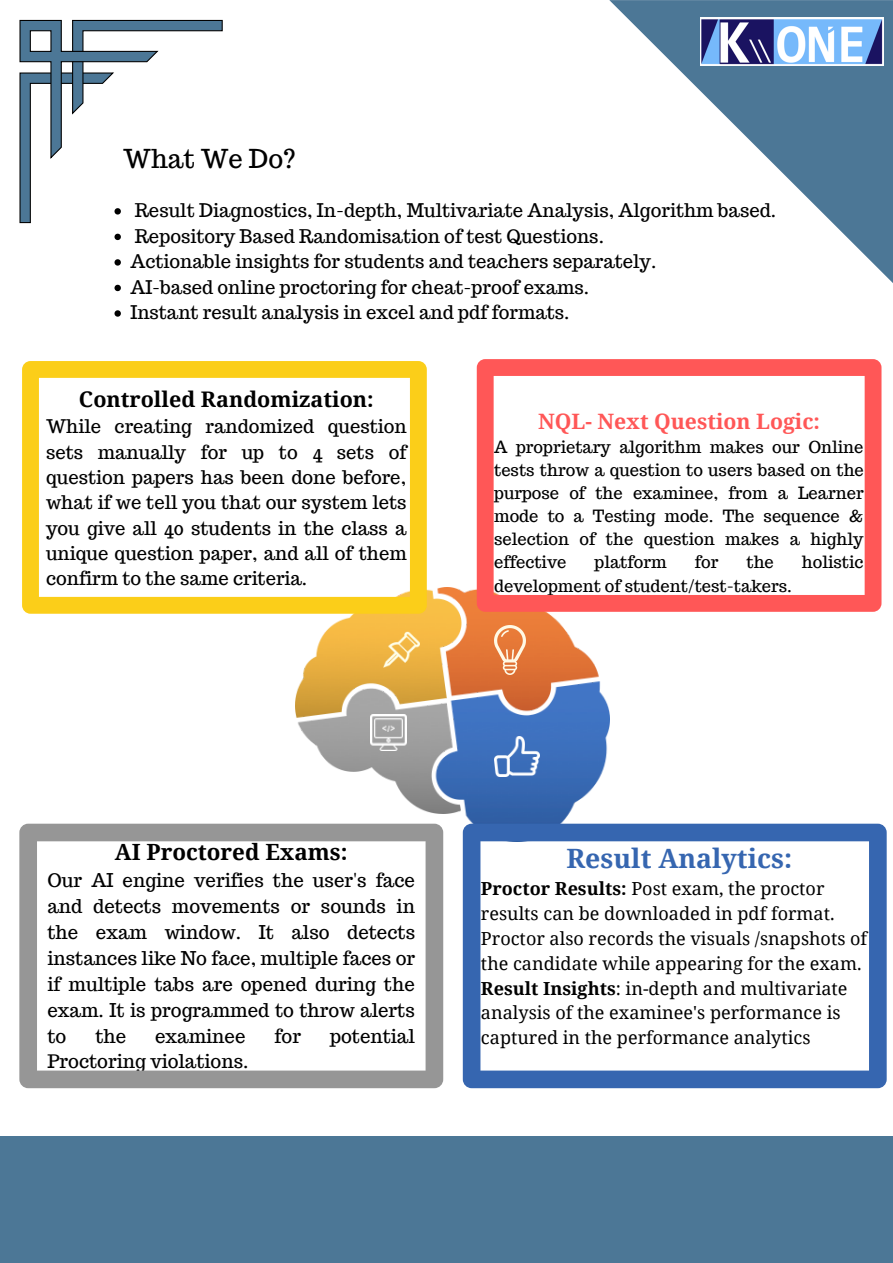
<style>
.page{position:relative;width:893px;height:1263px;background:#fff}
.page>*{position:absolute;margin:0;border:0;box-sizing:border-box;transform-origin:0 0}
.t1{font:700 26.62px "Noto Serif";color:#3666b0}
.t2{font:25.5px "Trocchi";color:#000}
.t3{font:700 22.35px "Noto Serif";color:#000}
.t4{font:700 21.52px "Noto Serif";color:#000}
.t5{font:700 21.23px "Noto Serif";color:#ff5757}
.t6{font:18.6px/25.9px "Trocchi";color:#000;text-align:justify}
.t7{font:18.45px/25.3px "Trocchi";color:#000;text-align:justify}
.t8{font:18px/24.8px "Noto Serif";color:#000}
.t9{font:16.5px/23.1px "Trocchi";color:#000;text-align:justify}
.s1{font-weight:700}
</style>
<div class="page">
<svg style="left:19px;top:20px;width:204px;height:203px"></svg>
<svg style="left:114px;top:234px;width:7px;height:6px"></svg>
<svg style="left:114px;top:259px;width:7px;height:7px"></svg>
<svg style="left:114px;top:285px;width:7px;height:6px"></svg>
<svg style="left:114px;top:310px;width:7px;height:7px"></svg>
<svg style="left:609px;top:0;width:284px;height:283px"></svg>
<img style="left:296px;top:587px;width:313px;height:255px">
<img style="left:370px;top:714px;width:37px;height:36px">
<img style="left:494px;top:737px;width:46px;height:40px">
<img style="left:494px;top:625px;width:32px;height:49px">
<img style="left:383px;top:632px;width:36px;height:36px">
<svg style="left:22px;top:361px;width:405px;height:253px"></svg>
<svg style="left:477px;top:359px;width:404px;height:253px"></svg>
<svg style="left:19px;top:824px;width:424px;height:264px"></svg>
<svg style="left:463px;top:824px;width:423px;height:264px"></svg>
<div style="left:0;top:1136px;width:893px;height:127px;background:#4c7796"></div>
<img style="left:700px;top:18px;width:183px;height:48px">
<p class="t2" style="left:123px;top:142px;width:174px">What We Do?</p>
<p class="t7" style="left:135px;top:198px;width:643px">Result Diagnostics, In-depth, Multivariate Analysis, Algorithm based.</p>
<p class="t7" style="left:135px;top:223px;width:471px">Repository Based Randomisation of test Questions.</p>
<p class="t7" style="left:130px;top:249px;width:527px">Actionable insights for students and teachers separately.</p>
<p class="t7" style="left:130px;top:274px;width:460px">AI-based online proctoring for cheat-proof exams.</p>
<p class="t7" style="left:130px;top:300px;width:440px">Instant result analysis in excel and pdf formats.</p>
<p class="t4" style="left:79px;top:384px;width:296px">Controlled Randomization:</p>
<p class="t7" style="left:46px;top:414px;width:362px">While creating randomized question sets manually for up to 4 sets of question papers has been done before, what if we tell you that our system lets you give all 40 students in the class a unique question paper, and all of them confirm to the same criteria.</p>
<p class="t5" style="left:538px;top:406px;width:283px">NQL- Next Question Logic:</p>
<p class="t9" style="left:494px;top:435px;width:371px">A proprietary algorithm makes our Online tests throw a question to users based on the purpose of the examinee, from a Learner mode to a Testing mode. The sequence &amp; selection of the question makes a highly effective</p>
<p class="t9" style="left:594px;top:551px;width:74px">platform</p>
<p class="t9" style="left:695px;top:551px;width:25px">for</p>
<p class="t9" style="left:746px;top:551px;width:29px">the</p>
<p class="t9" style="left:802px;top:551px;width:63px">holistic</p>
<p class="t9" style="left:494px;top:574px;width:299px">development of student/test-takers.</p>
<p class="t3" style="left:115px;top:836px;width:234px">AI Proctored Exams:</p>
<p class="t6" style="left:47px;top:867px;width:369px">Our AI engine verifies the user's face and detects movements or sounds in the exam window. It also detects instances like No face, multiple faces or if multiple tabs are opened during the exam. It is programmed to throw alerts to</p>
<p class="t6" style="left:95px;top:1023px;width:32px">the</p>
<p class="t6" style="left:155px;top:1023px;width:92px">examinee</p>
<p class="t6" style="left:274px;top:1023px;width:28px">for</p>
<p class="t6" style="left:330px;top:1023px;width:86px">potential</p>
<p class="t6" style="left:47px;top:1049px;width:203px">Proctoring violations.</p>
<p class="t1" style="left:566px;top:839px;width:227px">Result Analytics:</p>
<p class="t8" style="left:481px;top:876px;width:388px"><span class="s1">Proctor Results:</span> Post exam, the proctor results can be downloaded in pdf format.<br>Proctor also records the visuals /snapshots of the candidate while appearing for the exam.</p>
<p class="t8" style="left:481px;top:975px;width:368px"><span class="s1">Result Insights</span>: in-depth and multivariate analysis of the examinee's performance is captured in the performance analytics</p>
</div>
